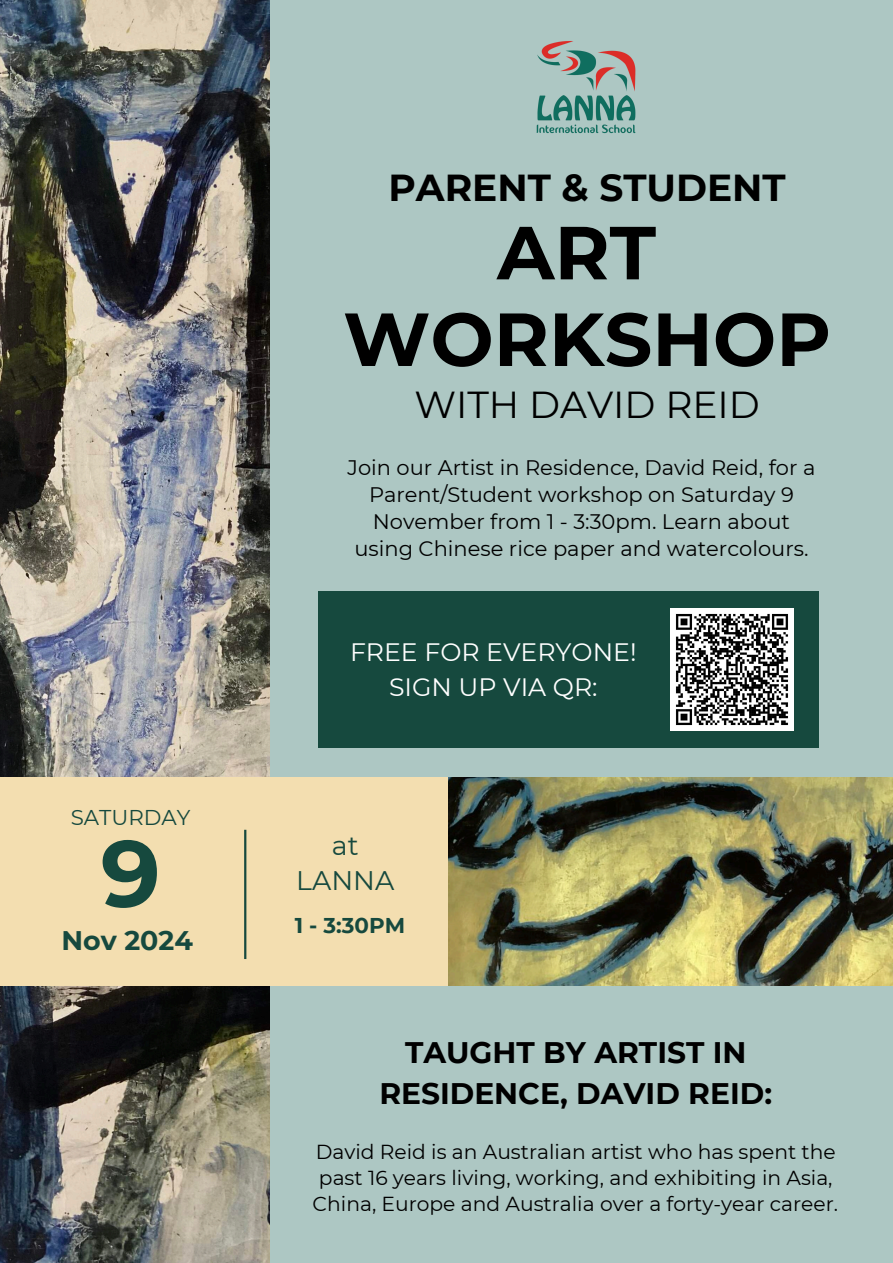
<style>
.page{position:relative;width:893px;height:1263px;background:#adc7c3}
.page>*{position:absolute;margin:0;border:0;box-sizing:border-box;transform-origin:0 0}
.t1{font:700 93.97px "Montserrat";color:#16493e}
.t2{font:700 75px/86.6px "Montserrat";color:#000;text-align:center}
.t3{font:700 37.5px "Montserrat";color:#000}
.t4{font:37.5px "Montserrat";color:#000}
.t5{font:700 29.7px/41.1px "Montserrat";color:#000;text-align:center}
.t6{font:700 26.85px "Montserrat";color:#16493e}
.t7{font:26.85px/34.9px "Montserrat";color:#16493e;text-align:center}
.t8{font:25.12px/34.9px "Montserrat";color:#fff;text-align:center}
.t9{font:21.38px "Montserrat";color:#16493e}
.t10{font:700 21.38px "Montserrat";color:#16493e}
.t11{font:21px/27px "Montserrat";color:#000;text-align:center}
.t12{font:20.25px/25.9px "Montserrat";color:#000;text-align:center}
</style>
<div class="page">
<img style="left:0;top:0;width:270px;height:1263px">
<div style="left:0;top:777px;width:447px;height:209px;background:#f3deb0"></div>
<hr style="left:244px;top:830px;width:2px;height:129px;background:#16493e">
<div style="left:318px;top:591px;width:501px;height:157px;background:#16493e"></div>
<img style="left:448px;top:777px;width:445px;height:208px">
<img style="left:536px;top:41px;width:100px;height:93px">
<img style="left:671px;top:608px;width:122px;height:123px">
<p class="t9" style="left:71px;top:804px;width:121px">SATURDAY</p>
<h5 class="t1" style="left:101px;top:816px;width:61px">9</h5>
<h6 class="t6" style="left:61px;top:924px;width:133px">Nov 2024</h6>
<p class="t3" style="left:388px;top:165px;width:399px">PARENT &amp; STUDENT</p>
<p class="t2" style="left:343px;top:209px;width:489px">ART<br>WORKSHOP</p>
<p class="t4" style="left:414px;top:381px;width:347px">WITH DAVID REID</p>
<h4 class="t11" style="left:347px;top:454px;width:469px">Join our Artist in Residence, David Reid, for a Parent/Student workshop on Saturday 9<br>November from 1 - 3:30pm. Learn about using Chinese rice paper and watercolours.</h4>
<h3 class="t8" style="left:350px;top:634px;width:288px">FREE FOR EVERYONE!<br>SIGN UP VIA QR:</h3>
<p class="t7" style="left:296px;top:828px;width:100px">at<br>LANNA</p>
<p class="t10" style="left:295px;top:912px;width:112px">1 - 3:30PM</p>
<p class="t5" style="left:379px;top:1031px;width:394px">TAUGHT BY ARTIST IN<br>RESIDENCE, DAVID REID:</p>
<h2 class="t12" style="left:313px;top:1139px;width:527px">David Reid is an Australian artist who has spent the past 16 years living, working, and exhibiting in Asia,<br>China, Europe and Australia over a forty-year career.</h2>
</div>
